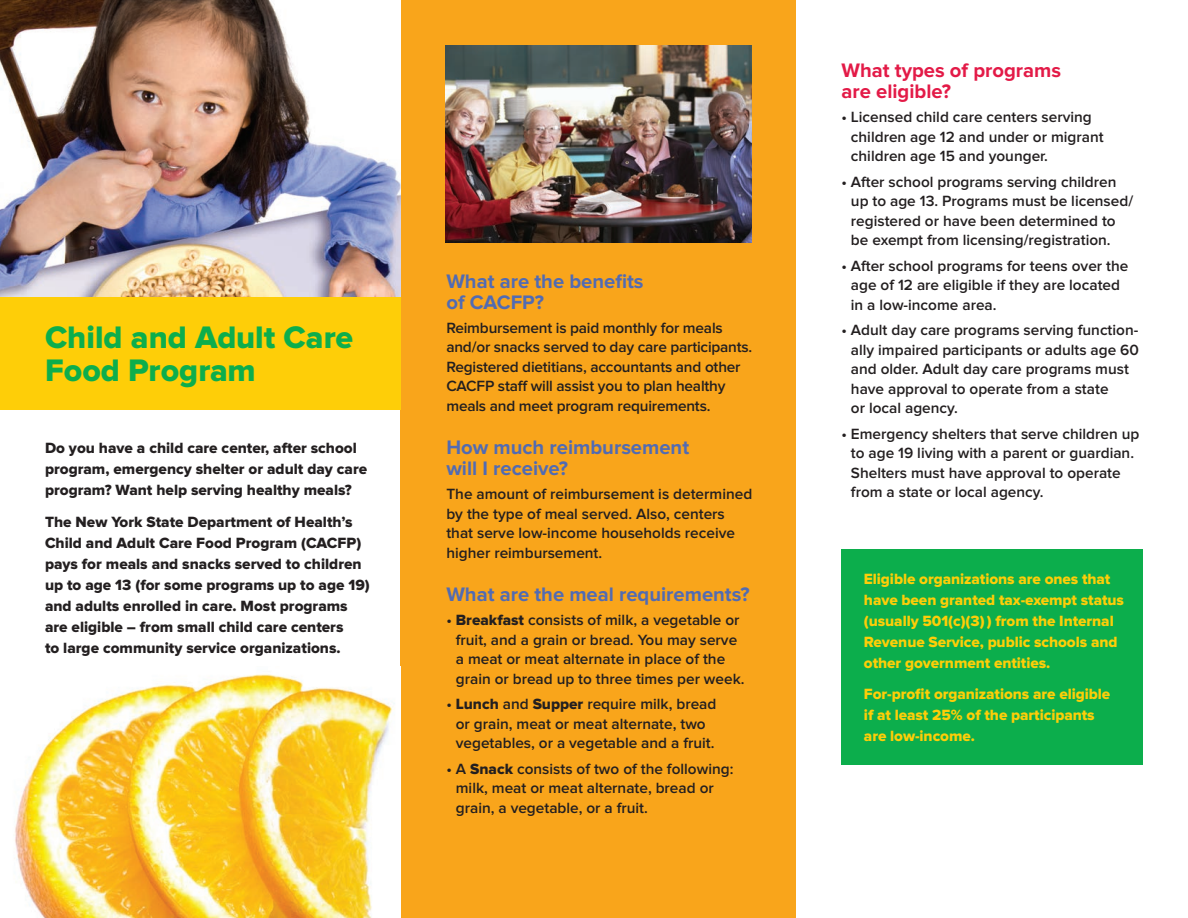
<style>
.page{position:relative;width:1188px;height:918px;background:#fff}
.page>*{position:absolute;margin:0;border:0;box-sizing:border-box;transform-origin:0 0}
.t1{font:32.25px/33px "Proxima Nova Extrabld";color:#0cae4c}
.Head{font:700 20.25px/21px "Proxima Nova";color:#516bb3}
.Head-2{font:700 20.25px/21px "Proxima Nova";color:#e31a47}
.Body_Copy{font:600 15.3px/19.5px "Proxima Nova";color:#231f20}
.t2{font:15.3px/21px "Proxima Nova Extrabld";color:#231f20}
.t3{font:15.3px/21px "Proxima Nova Extrabld";letter-spacing:-.005em;color:#fece08}
.s1{font-family:"Proxima Nova Extrabld";font-weight:400}
</style>
<div class="page">
<div style="left:842px;top:549px;width:301px;height:216px;background:#0cae4c"></div>
<div style="left:400px;top:0;width:396px;height:918px;background:#f9a51b"></div>
<img style="left:446px;top:45px;width:306px;height:198px">
<img style="left:15px;top:666px;width:386px;height:252px">
<img style="left:0;top:0;width:400px;height:297px">
<div style="left:0;top:297px;width:400px;height:113px;background:#fece08"></div>
<p class="t1" style="left:45px;top:322px;width:310px">Child and Adult Care<br>Food Program</p>
<p class="t2" style="left:45px;top:438px;width:324px">Do you have a child care center, after school program, emergency shelter or adult day care program? Want help serving healthy meals?</p>
<p class="t2" style="left:45px;top:512px;width:326px">The New York State Department of Health’s Child and Adult Care Food Program (CACFP) pays for meals and snacks served to children up to age 13 (for some programs up to age 19) and adults enrolled in care. Most programs are eligible – from small child care centers<br>to large community service organizations.</p>
<p class="Head" style="left:446px;top:271px;width:199px">What are the benefits of CACFP?</p>
<p class="Body_Copy" style="left:446px;top:318px;width:308px">Reimbursement is paid monthly for meals and/or snacks served to day care participants.<br>Registered dietitians, accountants and other CACFP staff will assist you to plan healthy meals and meet program requirements.</p>
<p class="Head" style="left:446px;top:438px;width:244px">How much reimbursement will I receive?</p>
<p class="Body_Copy" style="left:446px;top:485px;width:307px">The amount of reimbursement is determined by the type of meal served. Also, centers that serve low-income households receive higher reimbursement.</p>
<p class="Head" style="left:446px;top:585px;width:305px">What are the meal requirements?</p>
<p class="Body_Copy" style="left:456px;top:611px;width:290px;text-indent:-9px">• <span class="s1">Breakfast</span> consists of milk, a vegetable or fruit, and a grain or bread. You may serve a meat or meat alternate in place of the grain or bread up to three times per week.</p>
<p class="Body_Copy" style="left:446px;top:695px;width:272px;text-align:center">• <span class="s1">Lunch</span> and <span class="s1">Supper</span> require milk, bread or grain, meat or meat alternate, two vegetables, or a vegetable and a fruit.</p>
<p class="Body_Copy" style="left:456px;top:759px;width:279px;text-indent:-9px">• A <span class="s1">Snack</span> consists of two of the following: milk, meat or meat alternate, bread or grain, a vegetable, or a fruit.</p>
<p class="Head-2" style="left:842px;top:61px;width:221px">What types of programs are eligible?</p>
<p class="Body_Copy" style="left:851px;top:108px;width:254px;text-indent:-9px">• Licensed child care centers serving children age 12 and under or migrant children age 15 and younger.</p>
<p class="Body_Copy" style="left:851px;top:172px;width:284px;text-indent:-9px">• After school programs serving children up to age 13. Programs must be licensed/ registered or have been determined to be exempt from licensing/registration.</p>
<p class="Body_Copy" style="left:851px;top:256px;width:279px;text-indent:-9px">• After school programs for teens over the age of 12 are eligible if they are located in a low-income area.</p>
<p class="Body_Copy" style="left:851px;top:321px;width:290px;text-indent:-9px">• Adult day care programs serving function&shy;ally impaired participants or adults age 60 and older. Adult day care programs must have approval to operate from a state<br>or local agency.</p>
<p class="Body_Copy" style="left:851px;top:424px;width:290px;text-indent:-9px">• Emergency shelters that serve children up to age 19 living with a parent or guardian.<br>Shelters must have approval to operate from a state or local agency.</p>
<p class="t3" style="left:864px;top:569px;width:262px">Eligible organizations are ones that have been granted tax-exempt status (usually 501(c)(3) ) from the Internal Revenue Service, public schools and other government entities.</p>
<p class="t3" style="left:864px;top:684px;width:248px">For-profit organizations are eligible if at least 25% of the participants are low-income.</p>
</div>
